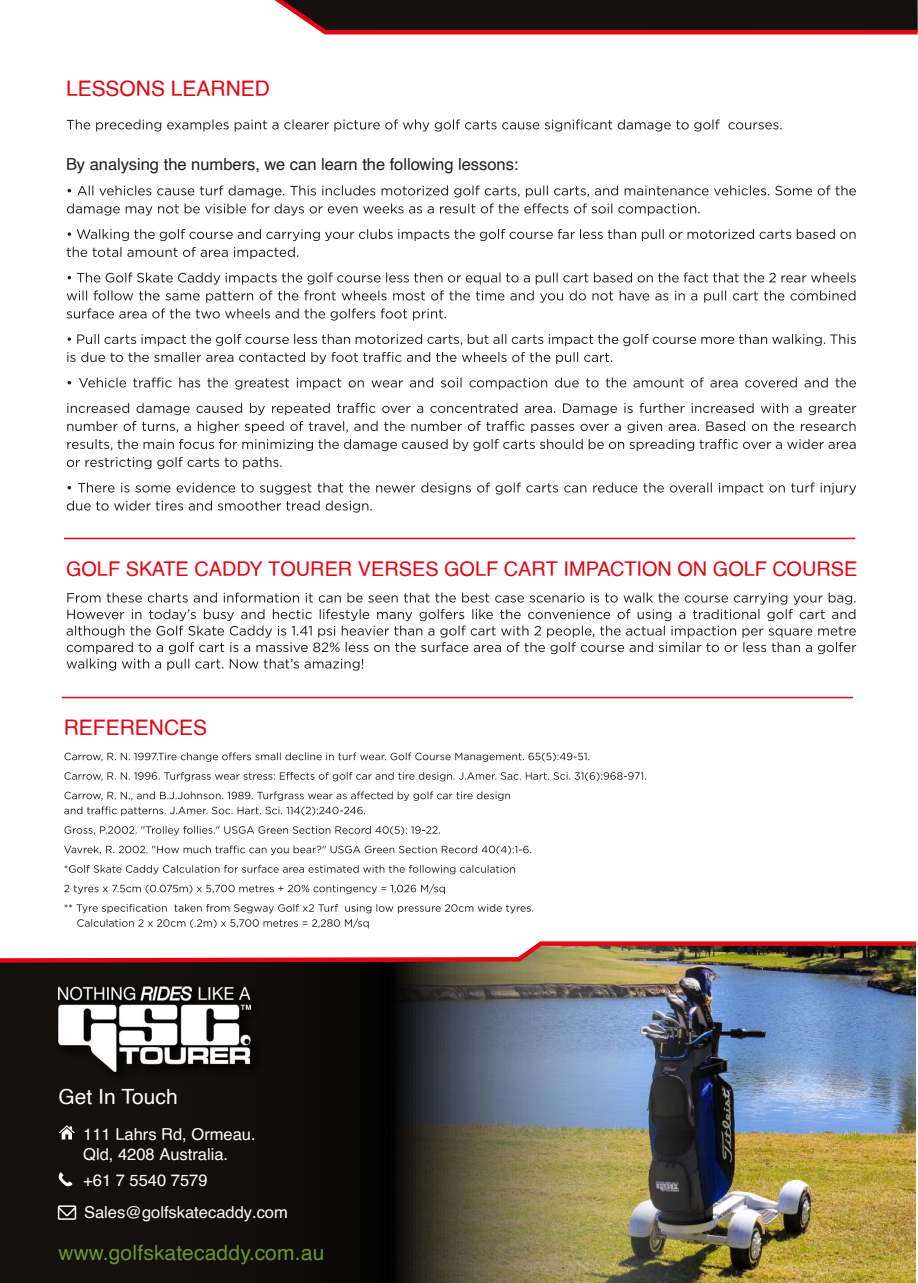
<style>
.page{position:relative;width:918px;height:1283px;background:#fff}
.page>*{position:absolute;margin:0;border:0;box-sizing:border-box;transform-origin:0 0}
.t1{font:21.45px "Helvetica";color:#e30613}
.t2{font:21px "Helvetica";letter-spacing:.01em;color:#69972f}
.t3{font:21px "Helvetica";color:#fff}
.t4{font:20.25px "Helvetica";color:#e30613}
.t5{font:16.5px/19.8px "Helvetica";color:#fff}
.t6{font:16.5px "Helvetica";color:#1d1d1b}
</style>
<div class="page">
<img style="left:0;top:965px;width:916px;height:318px">
<svg style="left:67px;top:592px;width:789px;height:78px"></svg>
<hr style="left:64px;top:538px;width:791px;height:1px;background:#e30613">
<svg style="left:274px;top:0;width:644px;height:35px;background:#3a1b1a"></svg>
<svg style="left:67px;top:119px;width:714px;height:13px"></svg>
<svg style="left:68px;top:185px;width:788px;height:12px"></svg>
<svg style="left:67px;top:203px;width:632px;height:13px"></svg>
<svg style="left:68px;top:229px;width:788px;height:12px"></svg>
<svg style="left:67px;top:247px;width:231px;height:12px"></svg>
<svg style="left:67px;top:272px;width:789px;height:30px"></svg>
<svg style="left:67px;top:308px;width:379px;height:12px"></svg>
<svg style="left:68px;top:334px;width:788px;height:12px"></svg>
<svg style="left:67px;top:352px;width:545px;height:12px"></svg>
<svg style="left:68px;top:377px;width:788px;height:12px"></svg>
<svg style="left:67px;top:403px;width:62px;height:10px"></svg>
<svg style="left:137px;top:403px;width:719px;height:12px"></svg>
<svg style="left:67px;top:421px;width:789px;height:12px"></svg>
<svg style="left:67px;top:439px;width:789px;height:12px"></svg>
<svg style="left:67px;top:457px;width:215px;height:12px"></svg>
<svg style="left:68px;top:482px;width:788px;height:12px"></svg>
<svg style="left:67px;top:500px;width:305px;height:12px"></svg>
<hr style="left:62px;top:697px;width:791px;height:1px;background:#e30613">
<svg style="left:64px;top:752px;width:525px;height:10px"></svg>
<svg style="left:64px;top:772px;width:582px;height:9px"></svg>
<svg style="left:64px;top:791px;width:446px;height:25px"></svg>
<svg style="left:64px;top:826px;width:376px;height:9px"></svg>
<svg style="left:64px;top:845px;width:467px;height:10px"></svg>
<svg style="left:64px;top:865px;width:451px;height:9px"></svg>
<svg style="left:64px;top:884px;width:381px;height:10px"></svg>
<svg style="left:64px;top:904px;width:469px;height:24px"></svg>
<svg style="left:59px;top:1125px;width:16px;height:14px"></svg>
<svg style="left:58px;top:1171px;width:15px;height:15px"></svg>
<svg style="left:56px;top:1205px;width:22px;height:12px"></svg>
<div style="left:58px;top:1205px;width:18px;height:14px;border:2px solid #fff"></div>
<img style="left:0;top:941px;width:917px;height:24px">
<div style="left:49px;top:977px;width:219px;height:111px;background:#120f0c"></div>
<img style="left:59px;top:985px;width:192px;height:86px">
<h1 class="t1" style="left:66px;top:72px;width:206px">LESSONS LEARNED</h1>
<p class="t6" style="left:66px;top:151px;width:454px">By analysing the numbers, we can learn the following lessons:</p>
<p class="t4" style="left:66px;top:553px;width:793px">GOLF SKATE CADDY TOURER VERSES GOLF CART IMPACTION ON GOLF COURSE</p>
<h1 class="t1" style="left:64px;top:710px;width:145px">REFERENCES</h1>
<p class="t3" style="left:59px;top:1080px;width:121px">Get In Touch</p>
<p class="t5" style="left:83px;top:1125px;width:174px">111 Lahrs Rd, Ormeau.<br>Qld, 4208 Australia.</p>
<p class="t5" style="left:83px;top:1164px;width:206px;line-height:31.8px">+61 7 5540 7579<br>Sales@golfskatecaddy.com</p>
<p class="t2" style="left:59px;top:1236px;width:267px">www.golfskatecaddy.com.au</p>
</div>
